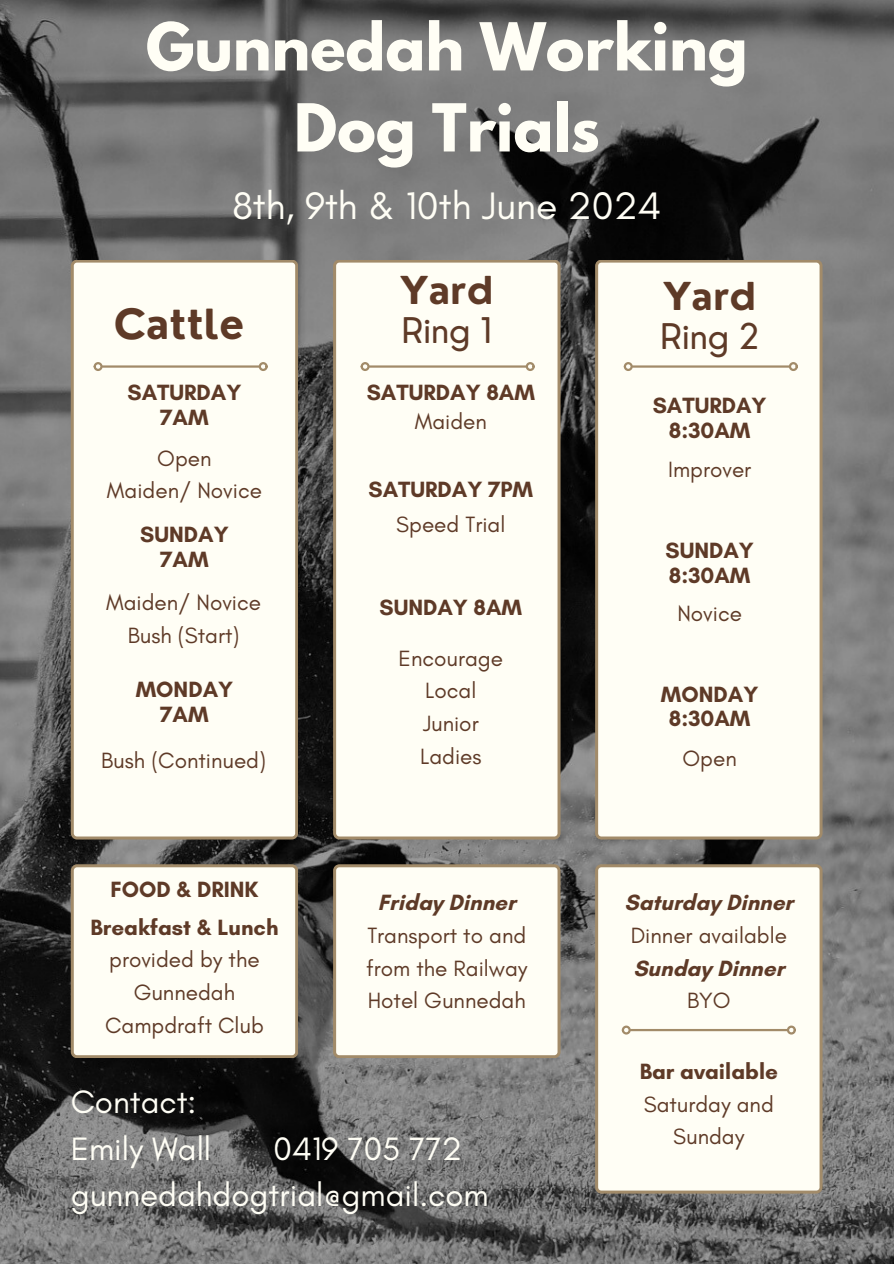
<style>
.page{position:relative;width:894px;height:1264px;background:#fff}
.page>*{position:absolute;margin:0;border:0;box-sizing:border-box;transform-origin:0 0}
.t1{font:700 58.5px/81px "League Spartan";color:#fffef5;text-align:center}
.t2{font:700 40.5px "Nourd";color:#5e3a27}
.t3{font:39px "Glacial Indifference";color:#fffef5}
.t4{font:700 37.5px "Nourd";color:#5e3a27}
.t5{font:34.5px "Nourd";color:#5e3a27}
.t6{font:33px/46px "Glacial Indifference";color:#fffef5}
.t7{font:22.5px/32.5px "Glacial Indifference";color:#5e3a27;text-align:center}
.t8{font:700 22.5px/24.8px "Glacial Indifference";color:#5e3a27;text-align:center}
.s1{font-weight:700}
</style>
<div class="page">
<img style="left:0;top:0;width:893px;height:1263px">
<div style="left:71px;top:259px;width:227px;height:580px;background:#fffef5"></div>
<hr style="left:103px;top:365px;width:155px;height:2px;background:#a28b69">
<div style="left:94px;top:362px;width:9px;height:9px;border:2px solid #a28b69;border-radius:50%"></div>
<div style="left:258px;top:362px;width:9px;height:9px;border:2px solid #a28b69;border-radius:50%"></div>
<div style="left:595px;top:259px;width:227px;height:580px;background:#fffef5"></div>
<hr style="left:632px;top:365px;width:156px;height:2px;background:#a28b69">
<div style="left:623px;top:362px;width:9px;height:9px;border:2px solid #a28b69;border-radius:50%"></div>
<div style="left:788px;top:362px;width:9px;height:9px;border:2px solid #a28b69;border-radius:50%"></div>
<div style="left:333px;top:259px;width:227px;height:580px;background:#fffef5"></div>
<hr style="left:369px;top:365px;width:156px;height:2px;background:#a28b69">
<div style="left:360px;top:362px;width:9px;height:9px;border:2px solid #a28b69;border-radius:50%"></div>
<div style="left:525px;top:362px;width:9px;height:9px;border:2px solid #a28b69;border-radius:50%"></div>
<div style="left:71px;top:864px;width:227px;height:194px;background:#fffef5"></div>
<div style="left:333px;top:864px;width:227px;height:194px;background:#fffef5"></div>
<div style="left:595px;top:864px;width:227px;height:329px;background:#fffef5"></div>
<hr style="left:630px;top:1028px;width:156px;height:3px;background:#a28b69">
<div style="left:621px;top:1025px;width:9px;height:9px;border:2px solid #a28b69;border-radius:50%"></div>
<div style="left:786px;top:1025px;width:9px;height:9px;border:2px solid #a28b69;border-radius:50%"></div>
<h5 class="t1" style="left:146px;top:14px;width:603px">Gunnedah Working<br>Dog Trials</h5>
<p class="t3" style="left:232px;top:182px;width:430px">8th, 9th &amp; 10th June 2024</p>
<h1 class="t2" style="left:114px;top:298px;width:132px">Cattle</h1>
<h3 class="t8" style="left:127px;top:379px;width:115px">SATURDAY<br>7AM</h3>
<h2 class="t7" style="left:157px;top:441px;width:56px">Open</h2>
<h5 class="t7" style="left:107px;top:474px;width:156px">Maiden/ Novice</h5>
<p class="t8" style="left:140px;top:522px;width:90px">SUNDAY<br>7AM</p>
<p class="t7" style="left:106px;top:585px;width:156px">Maiden/ Novice</p>
<p class="t7" style="left:128px;top:618px;width:113px">Bush (Start)</p>
<p class="t8" style="left:136px;top:676px;width:99px">MONDAY<br>7AM</p>
<h5 class="t7" style="left:101px;top:743px;width:166px">Bush (Continued)</h5>
<p class="t8" style="left:110px;top:877px;width:149px">FOOD &amp; DRINK</p>
<h5 class="t8" style="left:90px;top:914px;width:190px">Breakfast &amp; Lunch</h5>
<p class="t7" style="left:109px;top:943px;width:152px">provided by the</p>
<p class="t7" style="left:105px;top:975px;width:160px">Gunnedah<br>Campdraft Club</p>
<h5 class="t4" style="left:400px;top:266px;width:95px">Yard</h5>
<h5 class="t5" style="left:401px;top:308px;width:92px">Ring 1</h5>
<h5 class="t8" style="left:366px;top:379px;width:170px">SATURDAY 8AM</h5>
<p class="t7" style="left:414px;top:405px;width:74px">Maiden</p>
<h5 class="t8" style="left:368px;top:476px;width:166px">SATURDAY 7PM</h5>
<p class="t7" style="left:396px;top:508px;width:110px">Speed Trial</p>
<p class="t8" style="left:379px;top:594px;width:144px">SUNDAY 8AM</p>
<p class="t7" style="left:398px;top:641px;width:106px">Encourage</p>
<p class="t7" style="left:425px;top:674px;width:53px">Local</p>
<p class="t7" style="left:423px;top:706px;width:57px">Junior</p>
<h4 class="t7" style="left:420px;top:739px;width:63px">Ladies</h4>
<p class="t8" style="left:378px;top:890px;width:139px">Friday Dinner</p>
<p class="t7" style="left:366px;top:918px;width:163px;text-align:justify">Transport to and from the Railway Hotel Gunnedah</p>
<p class="t6" style="left:71px;top:1078px;width:142px">Contact:<br>Emily Wall</p>
<p class="t6" style="left:71px;top:1124px;width:419px;text-indent:203px">0419 705 772 gunnedahdogtrial@gmail.com</p>
<h5 class="t4" style="left:663px;top:272px;width:95px">Yard</h5>
<h5 class="t5" style="left:660px;top:314px;width:100px">Ring 2</h5>
<p class="t8" style="left:652px;top:392px;width:115px">SATURDAY<br>8:30AM</p>
<h5 class="t7" style="left:668px;top:452px;width:85px">Improver</h5>
<h5 class="t8" style="left:665px;top:537px;width:90px;text-align:left">SUNDAY<br>8:30AM</h5>
<p class="t7" style="left:677px;top:596px;width:66px">Novice</p>
<p class="t8" style="left:660px;top:681px;width:99px">MONDAY<br>8:30AM</p>
<h4 class="t7" style="left:682px;top:741px;width:56px">Open</h4>
<h4 class="t8" style="left:624px;top:890px;width:170px">Saturday Dinner</h4>
<p class="t7" style="left:630px;top:918px;width:158px">Dinner available</p>
<p class="t8" style="left:633px;top:955px;width:152px">Sunday Dinner</p>
<p class="t7" style="left:686px;top:984px;width:45px">BYO</p>
<p class="t7" style="left:639px;top:1054px;width:140px"><span class="s1">Bar available<br></span>Saturday and<br>Sunday</p>
</div>
